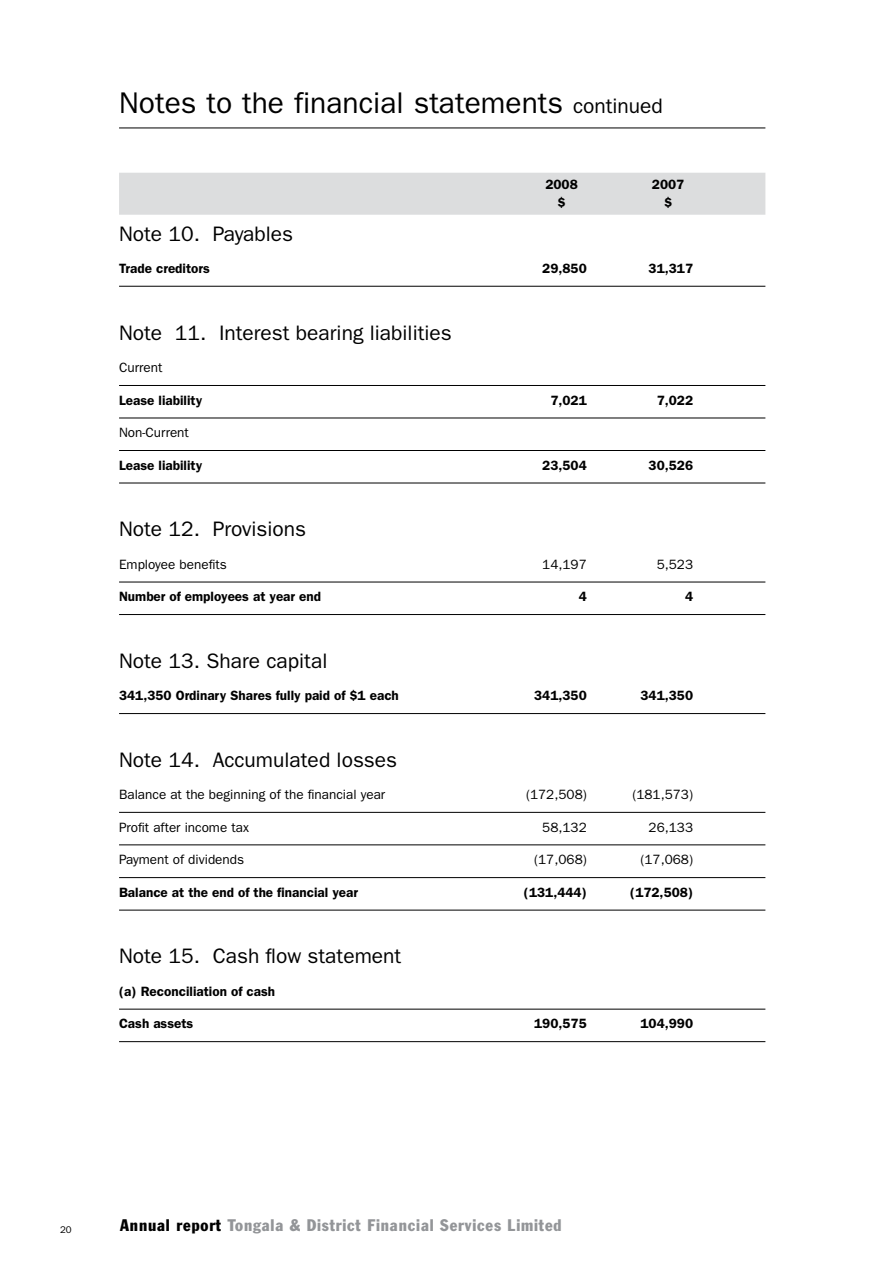
<style>
.page{position:relative;width:893px;height:1263px;background:#fff}
.page>*{position:absolute;margin:0;border:0;box-sizing:border-box;transform-origin:0 0}
.t1{font:30px "Franklin Gothic";color:#000}
.t2{font:21px "Franklin Gothic";color:#000}
.t3{font:condensed 16.5px "Franklin Gothic";letter-spacing:.05em;color:#939598}
.t4{font:600 13.5px "Franklin Gothic";color:#000}
.t5{font:13.5px "Franklin Gothic";color:#000}
.t6{font:9.75px "Franklin Gothic";color:#000}
.s1{font-size:21px}
.s2{color:#000}
</style>
<div class="page">
<hr style="left:119px;top:128px;width:646px;height:1px;background:#000">
<div style="left:119px;top:173px;width:646px;height:42px;background:#dcddde"></div>
<hr style="left:119px;top:286px;width:646px;height:1px;background:#000">
<hr style="left:119px;top:385px;width:646px;height:1px;background:#000">
<hr style="left:119px;top:417px;width:646px;height:1px;background:#000">
<hr style="left:119px;top:450px;width:646px;height:1px;background:#000">
<hr style="left:119px;top:482px;width:646px;height:1px;background:#000">
<hr style="left:119px;top:582px;width:646px;height:1px;background:#000">
<hr style="left:119px;top:614px;width:646px;height:1px;background:#000">
<hr style="left:119px;top:713px;width:646px;height:1px;background:#000">
<hr style="left:119px;top:812px;width:646px;height:1px;background:#000">
<hr style="left:119px;top:845px;width:646px;height:1px;background:#000">
<hr style="left:119px;top:877px;width:646px;height:1px;background:#000">
<hr style="left:119px;top:910px;width:646px;height:1px;background:#000">
<hr style="left:119px;top:1009px;width:646px;height:1px;background:#000">
<hr style="left:119px;top:1041px;width:646px;height:1px;background:#000">
<h1 class="t1" style="left:119px;top:86px;width:545px">Notes to the financial statements <span class="s1">continued</span></h1>
<p class="t4" style="left:545px;top:176px;width:34px">2008</p>
<p class="t4" style="left:652px;top:176px;width:34px">2007</p>
<p class="t4" style="left:558px;top:194px;width:10px">$</p>
<p class="t4" style="left:664px;top:194px;width:10px">$</p>
<h2 class="t2" style="left:119px;top:222px;width:176px">Note 10. Payables</h2>
<p class="t4" style="left:119px;top:261px;width:92px">Trade creditors</p>
<p class="t4" style="left:542px;top:261px;width:46px">29,850</p>
<p class="t4" style="left:649px;top:261px;width:46px">31,317</p>
<h2 class="t2" style="left:119px;top:321px;width:334px">Note 11. Interest bearing liabilities</h2>
<p class="t5" style="left:119px;top:360px;width:45px">Current</p>
<p class="t4" style="left:119px;top:392px;width:85px">Lease liability</p>
<p class="t4" style="left:550px;top:392px;width:38px">7,021</p>
<p class="t4" style="left:657px;top:392px;width:38px">7,022</p>
<p class="t5" style="left:119px;top:425px;width:71px">Non-Current</p>
<p class="t4" style="left:119px;top:457px;width:85px">Lease liability</p>
<p class="t4" style="left:542px;top:457px;width:46px">23,504</p>
<p class="t4" style="left:649px;top:457px;width:46px">30,526</p>
<h2 class="t2" style="left:119px;top:517px;width:189px">Note 12. Provisions</h2>
<p class="t5" style="left:119px;top:556px;width:109px">Employee benefits</p>
<p class="t5" style="left:542px;top:556px;width:46px">14,197</p>
<p class="t5" style="left:657px;top:556px;width:38px">5,523</p>
<p class="t4" style="left:119px;top:589px;width:204px">Number of employees at year end</p>
<p class="t4" style="left:579px;top:589px;width:10px">4</p>
<p class="t4" style="left:685px;top:589px;width:10px">4</p>
<h2 class="t2" style="left:119px;top:649px;width:210px">Note 13. Share capital</h2>
<p class="t4" style="left:119px;top:688px;width:281px">341,350 Ordinary Shares fully paid of $1 each</p>
<p class="t4" style="left:534px;top:688px;width:54px">341,350</p>
<p class="t4" style="left:640px;top:688px;width:54px">341,350</p>
<h2 class="t2" style="left:119px;top:748px;width:280px">Note 14. Accumulated losses</h2>
<p class="t5" style="left:119px;top:787px;width:268px">Balance at the beginning of the financial year</p>
<p class="t5" style="left:526px;top:787px;width:62px">(172,508)</p>
<p class="t5" style="left:632px;top:787px;width:62px">(181,573)</p>
<p class="t5" style="left:119px;top:819px;width:131px">Profit after income tax</p>
<p class="t5" style="left:542px;top:819px;width:46px">58,132</p>
<p class="t5" style="left:649px;top:819px;width:46px">26,133</p>
<p class="t5" style="left:119px;top:852px;width:127px">Payment of dividends</p>
<p class="t5" style="left:534px;top:852px;width:54px">(17,068)</p>
<p class="t5" style="left:640px;top:852px;width:54px">(17,068)</p>
<p class="t4" style="left:119px;top:884px;width:240px">Balance at the end of the financial year</p>
<p class="t4" style="left:524px;top:884px;width:64px">(131,444)</p>
<p class="t4" style="left:630px;top:884px;width:64px">(172,508)</p>
<h2 class="t2" style="left:119px;top:944px;width:284px">Note 15. Cash flow statement</h2>
<p class="t4" style="left:119px;top:983px;width:158px">(a) Reconciliation of cash</p>
<p class="t4" style="left:119px;top:1016px;width:76px">Cash assets</p>
<p class="t4" style="left:534px;top:1016px;width:54px">190,575</p>
<p class="t4" style="left:640px;top:1016px;width:54px">104,990</p>
<p class="t6" style="left:60px;top:1224px;width:13px">20</p>
<p class="t3" style="left:120px;top:1215px;width:443px"><span class="s2">Annual report</span> Tongala &amp; District Financial Services Limited</p>
</div>
